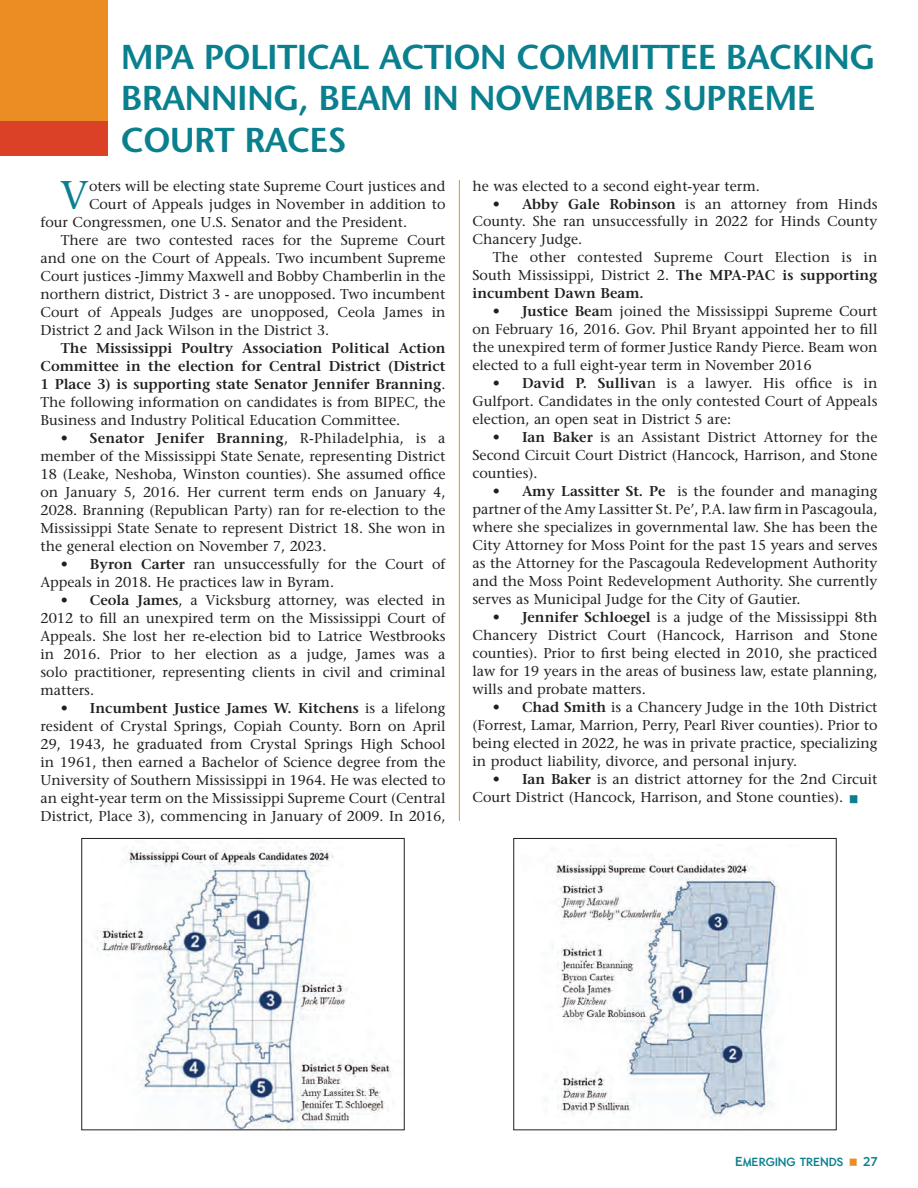
<style>
.page{position:relative;width:918px;height:1188px;background:#fff}
.page>*{position:absolute;margin:0;border:0;box-sizing:border-box;transform-origin:0 0}
.t1{font:500 39.9px "Stone Serif Std";color:#0a808f}
.t2{font:600 34.5px/41.4px "Stone Sans Std";letter-spacing:-.02em;color:#0a808f}
.t3{font:500 14.25px/18px "Stone Serif Std";color:#231f20;text-align:justify}
.t4{font:600 14.25px/18px "Stone Serif Std";color:#231f20;text-align:justify}
.t5{font:900 13.5px "ETH";color:#0a808f}
.s1{font-weight:500}
.s2{font-weight:600}
.s3{color:#0a808f}
.s4{font-size:15px}
.s5{color:#eb8d22}
</style>
<div class="page">
<div style="left:0;top:0;width:108px;height:130px;background:#eb8d22"></div>
<div style="left:0;top:121px;width:108px;height:35px;background:#db4126"></div>
<hr style="left:459px;top:180px;width:1px;height:641px;background:#eb8d22">
<img style="left:96px;top:847px;width:295px;height:281px">
<div style="left:81px;top:838px;width:324px;height:292px;border:1px solid #231f20"></div>
<img style="left:554px;top:860px;width:224px;height:258px">
<div style="left:513px;top:838px;width:324px;height:292px;border:1px solid #231f20"></div>
<h2 class="t2" style="left:121px;top:36px;width:756px">MPA POLITICAL ACTION COMMITTEE BACKING<br>BRANNING, BEAM IN NOVEMBER SUPREME<br>COURT RACES</h2>
<h1 class="t1" style="left:60px;top:171px;width:30px">V</h1>
<p class="t3" style="left:89px;top:177px;width:358px">oters will be electing state Supreme Court justices and</p>
<p class="t3" style="left:89px;top:195px;width:358px">Court of Appeals judges in November in addition to</p>
<p class="t3" style="left:40px;top:213px;width:368px">four Congressmen, one U.S. Senator and the President.</p>
<p class="t3" style="left:61px;top:231px;width:386px">There are two contested races for the Supreme Court</p>
<p class="t3" style="left:40px;top:249px;width:407px">and one on the Court of Appeals. Two incumbent Supreme</p>
<p class="t3" style="left:40px;top:267px;width:407px">Court justices -Jimmy Maxwell and Bobby Chamberlin in the</p>
<p class="t3" style="left:40px;top:285px;width:406px">northern district, District 3 - are unopposed. Two incumbent</p>
<p class="t3" style="left:40px;top:303px;width:407px">Court of Appeals Judges are unopposed, Ceola James in</p>
<p class="t3" style="left:40px;top:321px;width:290px">District 2 and Jack Wilson in the District 3.</p>
<p class="t4" style="left:40px;top:339px;width:407px;text-indent:20px">The Mississippi Poultry Association Political Action Committee in the election for Central District (District 1 Place 3) is supporting state Senator Jennifer Branning<span class="s1">.<br>The following information on candidates is from BIPEC, the Business and Industry Political Education Committee.</span></p>
<p class="t3" style="left:40px;top:429px;width:407px;text-indent:20px">• <span class="s2">Senator Jenifer Branning</span>, R-Philadelphia, is a member of the Mississippi State Senate, representing District 18 (Leake, Neshoba, Winston counties). She assumed office on January 5, 2016. Her current term ends on January 4, 2028. Branning (Republican Party) ran for re-election to the Mississippi State Senate to represent District 18. She won in the general election on November 7, 2023.</p>
<p class="t3" style="left:40px;top:555px;width:407px;text-indent:20px">• <span class="s2">Byron Carter</span> ran unsuccessfully for the Court of<br>Appeals in 2018. He practices law in Byram.</p>
<p class="t3" style="left:40px;top:591px;width:406px;text-indent:20px">• <span class="s2">Ceola James</span>, a Vicksburg attorney, was elected in 2012 to fill an unexpired term on the Mississippi Court of Appeals. She lost her re-election bid to Latrice Westbrooks in 2016. Prior to her election as a judge, James was a solo practitioner, representing clients in civil and criminal matters.</p>
<p class="t3" style="left:40px;top:699px;width:407px;text-indent:20px">• <span class="s2">Incumbent Justice James W. Kitchens</span> is a lifelong resident of Crystal Springs, Copiah County. Born on April 29, 1943, he graduated from Crystal Springs High School in 1961, then earned a Bachelor of Science degree from the University of Southern Mississippi in 1964. He was elected to an eight-year term on the Mississippi Supreme Court (Central District, Place 3), commencing in January of 2009. In 2016,</p>
<p class="t3" style="left:472px;top:177px;width:289px">he was elected to a second eight-year term.</p>
<p class="t3" style="left:472px;top:195px;width:407px;text-indent:20px">• <span class="s2">Abby Gale Robinson</span> is an attorney from Hinds County. She ran unsuccessfully in 2022 for Hinds County Chancery Judge.</p>
<p class="t3" style="left:472px;top:249px;width:407px;text-indent:20px">The other contested Supreme Court Election is in South Mississippi, District 2. <span class="s2">The MPA-PAC is supporting incumbent Dawn Beam.</span></p>
<p class="t3" style="left:472px;top:303px;width:407px;text-indent:20px"><span class="s2">• Justice Bea</span>m joined the Mississippi Supreme Court on February 16, 2016. Gov. Phil Bryant appointed her to fill the unexpired term of former Justice Randy Pierce. Beam won elected to a full eight-year term in November 2016</p>
<p class="t3" style="left:472px;top:375px;width:407px;text-indent:20px">• <span class="s2">David P. Sulliva</span>n is a lawyer. His office is in Gulfport. Candidates in the only contested Court of Appeals election, an open seat in District 5 are:</p>
<p class="t3" style="left:472px;top:429px;width:407px;text-indent:20px">• <span class="s2">Ian Baker</span> is an Assistant District Attorney for the Second Circuit Court District (Hancock, Harrison, and Stone counties).</p>
<p class="t3" style="left:472px;top:483px;width:407px;text-indent:20px">• <span class="s2">Amy Lassitter St. Pe</span> is the founder and managing partner of the Amy Lassitter St. Pe’, P.A. law firm in Pascagoula, where she specializes in governmental law. She has been the City Attorney for Moss Point for the past 15 years and serves as the Attorney for the Pascagoula Redevelopment Authority and the Moss Point Redevelopment Authority. She currently serves as Municipal Judge for the City of Gautier.</p>
<p class="t3" style="left:472px;top:609px;width:407px;text-indent:20px">• <span class="s2">Jennifer Schloegel</span> is a judge of the Mississippi 8th Chancery District Court (Hancock, Harrison and Stone counties). Prior to first being elected in 2010, she practiced law for 19 years in the areas of business law, estate planning, wills and probate matters.</p>
<p class="t3" style="left:472px;top:699px;width:407px;text-indent:20px">• <span class="s2">Chad Smith</span> is a Chancery Judge in the 10th District (Forrest, Lamar, Marrion, Perry, Pearl River counties). Prior to being elected in 2022, he was in private practice, specializing in product liability, divorce, and personal injury.</p>
<p class="t3" style="left:472px;top:771px;width:406px;text-indent:20px">• <span class="s2">Ian Baker</span> is an district attorney for the 2nd Circuit<br>Court District (Hancock, Harrison, and Stone counties). <span class="s3">▪</span></p>
<p class="t5" style="left:735px;top:1155px;width:144px"><span class="s4">E</span>MERGING TRENDS <span class="s5">▪</span> <span class="s4">27</span></p>
</div>
